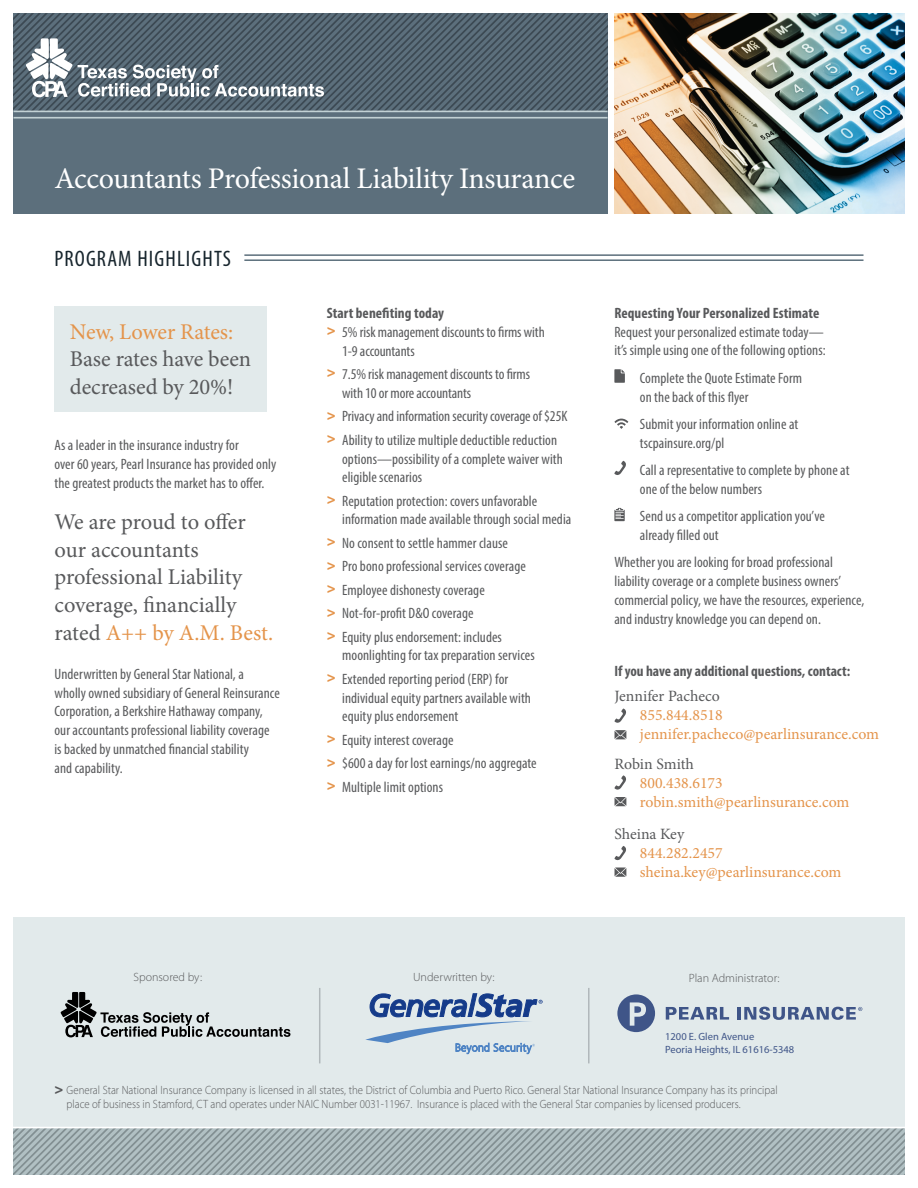
<style>
.page{position:relative;width:918px;height:1188px;background:#fff}
.page>*{position:absolute;margin:0;border:0;box-sizing:border-box;transform-origin:0 0}
.t1{font:30px "Minion Pro";letter-spacing:-.015em;color:#fff}
.t2{font:22.5px/27.8px "Minion Pro";letter-spacing:-.005em;color:#58595b}
.t3{font:condensed 22.5px "Myriad Pro";letter-spacing:.05em;color:#17252d}
.t4{font:22.5px "Minion Pro";letter-spacing:-.01em;color:#e4944b}
.t5{font:15.75px/18.9px "Minion Pro";color:#e4944b}
.t6{font:15.75px "Minion Pro";color:#58595b}
.t7{font:condensed 15px/18.8px "Myriad Pro";letter-spacing:.005em;color:#58595b}
.t8{font:700 condensed 15px "Myriad Pro";letter-spacing:.005em;color:#58595b}
.t9{font:300 12px/14.2px "Myriad Pro";color:#58595b;scale:.9 1}
.t10{font:300 12px "Myriad Pro";color:#58595b}
.t11{font:10.5px/13.5px "Myriad Pro";color:#3f5588}
.s1{color:#e4944b}
.s2{font-weight:900;font-stretch:normal;color:#e4944b}
.s3{font-weight:900;font-size:15px}
</style>
<div class="page">
<div style="left:54px;top:306px;width:213px;height:106px;background:#e2eaeb"></div>
<div style="left:14px;top:13px;width:594px;height:201px;background:#5c6f7c"></div>
<img style="left:614px;top:13px;width:290px;height:201px">
<hr style="left:14px;top:117px;width:594px;height:2px;background:#c2d1d4">
<hr style="left:14px;top:111px;width:594px;height:1px;background:#c2d1d4">
<svg style="left:14px;top:13px;width:594px;height:98px"></svg>
<hr style="left:244px;top:254px;width:620px;height:2px;background:#5c6f7c">
<hr style="left:244px;top:259px;width:620px;height:2px;background:#5c6f7c">
<div style="left:14px;top:917px;width:891px;height:257px;background:#e2eaeb"></div>
<svg style="left:14px;top:1128px;width:891px;height:46px;background:#a1afb2"></svg>
<hr style="left:6px;top:1127px;width:899px;height:1px;background:#fff">
<svg style="left:617px;top:994px;width:38px;height:38px"></svg>
<svg style="left:666px;top:1007px;width:63px;height:13px"></svg>
<svg style="left:738px;top:1007px;width:124px;height:13px"></svg>
<hr style="left:319px;top:988px;width:1px;height:75px;background:#c7c8ca">
<hr style="left:588px;top:988px;width:2px;height:75px;background:#c7c8ca">
<svg style="left:60px;top:992px;width:230px;height:45px"></svg>
<svg style="left:614px;top:369px;width:11px;height:14px"></svg>
<svg style="left:614px;top:419px;width:14px;height:10px"></svg>
<svg style="left:614px;top:460px;width:12px;height:15px"></svg>
<svg style="left:614px;top:508px;width:11px;height:13px"></svg>
<svg style="left:365px;top:993px;width:178px;height:61px"></svg>
<svg style="left:614px;top:708px;width:12px;height:15px"></svg>
<svg style="left:614px;top:775px;width:12px;height:15px"></svg>
<svg style="left:614px;top:846px;width:12px;height:15px"></svg>
<svg style="left:615px;top:730px;width:11px;height:9px"></svg>
<svg style="left:615px;top:797px;width:11px;height:9px"></svg>
<svg style="left:615px;top:868px;width:11px;height:9px"></svg>
<h1 class="t1" style="left:54px;top:158px;width:522px">Accountants Professional Liability Insurance</h1>
<h2 class="t3" style="left:54px;top:245px;width:178px">PROGRAM HIGHLIGHTS</h2>
<h2 class="t4" style="left:70px;top:316px;width:165px">New, Lower Rates:</h2>
<h2 class="t2" style="left:70px;top:345px;width:183px">Base rates have been decreased by 20%!</h2>
<p class="t7" style="left:54px;top:436px;width:223px">As a leader in the insurance industry for<br>over 60 years, Pearl Insurance has provided only the greatest products the market has to offer.</p>
<h2 class="t2" style="left:54px;top:508px;width:220px">We are proud to offer our accountants professional Liability coverage, financially rated <span class="s1">A++ by A.M. Best.</span></h2>
<p class="t7" style="left:54px;top:664px;width:227px">Underwritten by General Star National, a<br>wholly owned subsidiary of General Reinsurance Corporation, a Berkshire Hathaway company, our accountants professional liability coverage is backed by unmatched financial stability<br>and capability.</p>
<p class="t8" style="left:327px;top:303px;width:119px">Start benefiting today</p>
<p class="t7" style="left:327px;top:322px;width:220px"><span class="s2">&gt;</span> 5% risk management discounts to firms with</p>
<p class="t7" style="left:342px;top:341px;width:74px">1-9 accountants</p>
<p class="t7" style="left:342px;top:365px;width:189px;text-indent:-15px"><span class="s2">&gt;</span> 7.5% risk management discounts to firms with 10 or more accountants</p>
<p class="t7" style="left:327px;top:405px;width:242px;line-height:23.4px"><span class="s2">&gt;</span> Privacy and information security coverage of $25K <span class="s2">&gt;</span> Ability to utilize multiple deductible reduction</p>
<p class="t7" style="left:342px;top:449px;width:222px">options—possibility of a complete waiver with eligible scenarios</p>
<p class="t7" style="left:342px;top:491px;width:231px;text-indent:-15px"><span class="s2">&gt;</span> Reputation protection: covers unfavorable information made available through social media</p>
<p class="t7" style="left:327px;top:531px;width:201px;line-height:23.4px"><span class="s2">&gt;</span> No consent to settle hammer clause<br><span class="s2">&gt;</span> Pro bono professional services coverage <span class="s2">&gt;</span> Employee dishonesty coverage<br><span class="s2">&gt;</span> Not-for-profit D&amp;O coverage<br><span class="s2">&gt;</span> Equity plus endorsement: includes</p>
<p class="t7" style="left:327px;top:644px;width:210px;line-height:23.4px;text-indent:15px">moonlighting for tax preparation services <span class="s2">&gt;</span> Extended reporting period (ERP) for</p>
<p class="t7" style="left:342px;top:688px;width:190px">individual equity partners available with equity plus endorsement</p>
<p class="t7" style="left:327px;top:728px;width:211px;line-height:23.4px"><span class="s2">&gt;</span> Equity interest coverage<br><span class="s2">&gt;</span> $600 a day for lost earnings/no aggregate <span class="s2">&gt;</span> Multiple limit options</p>
<p class="t8" style="left:614px;top:303px;width:206px">Requesting Your Personalized Estimate</p>
<p class="t7" style="left:614px;top:322px;width:213px">Request your personalized estimate today— it’s simple using one of the following options:</p>
<p class="t7" style="left:640px;top:368px;width:164px">Complete the Quote Estimate Form on the back of this flyer</p>
<p class="t7" style="left:640px;top:414px;width:160px">Submit your information online at tscpainsure.org/pl</p>
<p class="t7" style="left:640px;top:461px;width:211px">Call a representative to complete by phone at one of the below numbers</p>
<p class="t7" style="left:640px;top:507px;width:186px">Send us a competitor application you’ve already filled out</p>
<p class="t7" style="left:614px;top:553px;width:251px">Whether you are looking for broad professional liability coverage or a complete business owners’ commercial policy, we have the resources, experience, and industry knowledge you can depend on.</p>
<p class="t8" style="left:614px;top:661px;width:237px">If you have any additional questions, contact:</p>
<p class="t6" style="left:614px;top:686px;width:107px">Jennifer Pacheco</p>
<p class="t5" style="left:640px;top:706px;width:241px">855.844.8518 jennifer.pacheco@pearlinsurance.com</p>
<p class="t6" style="left:614px;top:753px;width:81px">Robin Smith</p>
<p class="t5" style="left:640px;top:773px;width:211px">800.438.6173 robin.smith@pearlinsurance.com</p>
<p class="t6" style="left:614px;top:823px;width:71px">Sheina Key</p>
<p class="t5" style="left:640px;top:844px;width:203px">844.282.2457 sheina.key@pearlinsurance.com</p>
<p class="t10" style="left:134px;top:970px;width:70px">Sponsored by:</p>
<p class="t10" style="left:413px;top:970px;width:83px">Underwritten by:</p>
<p class="t10" style="left:689px;top:971px;width:92px">Plan Administrator:</p>
<p class="t11" style="left:665px;top:1030px;width:131px">1200 E. Glen Avenue<br>Peoria Heights, IL 61616-5348</p>
<p class="t9" style="left:67px;top:1082px;width:792px;text-indent:-12px"><span class="s3">&gt;</span> General Star National Insurance Company is licensed in all states, the District of Columbia and Puerto Rico. General Star National Insurance Company has its principal place of business in Stamford, CT and operates under NAIC Number 0031-11967. Insurance is placed with the General Star companies by licensed producers.</p>
</div>
